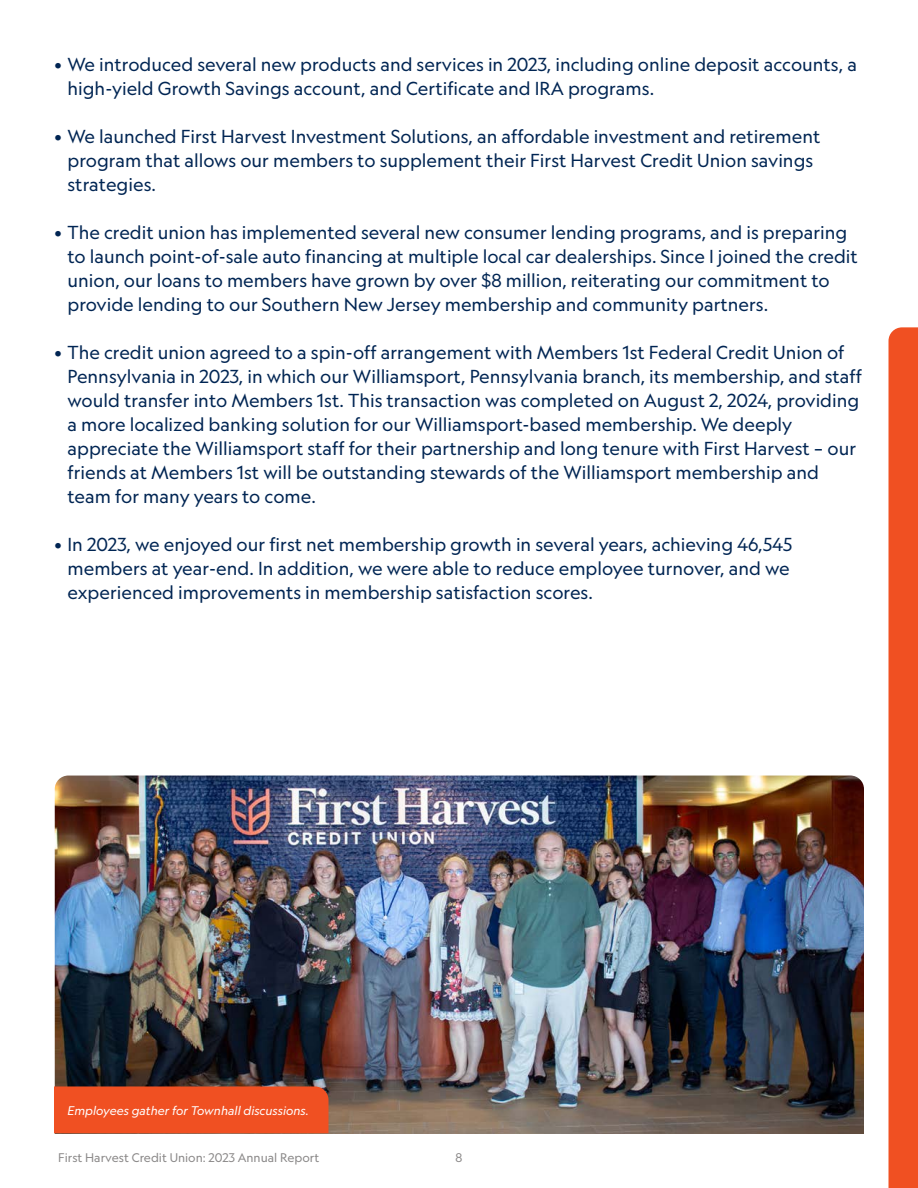
<style>
.page{position:relative;width:918px;height:1188px;background:#fff}
.page>*{position:absolute;margin:0;border:0;box-sizing:border-box;transform-origin:0 0}
.t1{font:18px/24px "Geograph";color:#002553}
.t2{font:12px "Geograph";color:#8a8888}
.Body_Text{font:italic 12px "Geograph";color:#fff}
</style>
<div class="page">
<div style="left:889px;top:327px;width:29px;height:861px;background:#f05022"></div>
<img style="left:55px;top:776px;width:809px;height:358px">
<div style="left:54px;top:1086px;width:274px;height:47px;background:#f05022"></div>
<p class="t1" style="left:68px;top:52px;width:791px;text-indent:-14px">• We introduced several new products and services in 2023, including online deposit accounts, a high-yield Growth Savings account, and Certificate and IRA programs.</p>
<p class="t1" style="left:68px;top:124px;width:755px;text-indent:-14px">• We launched First Harvest Investment Solutions, an affordable investment and retirement program that allows our members to supplement their First Harvest Credit Union savings strategies.</p>
<p class="t1" style="left:68px;top:220px;width:792px;text-indent:-14px">• The credit union has implemented several new consumer lending programs, and is preparing to launch point-of-sale auto financing at multiple local car dealerships. Since I joined the credit union, our loans to members have grown by over $8 million, reiterating our commitment to provide lending to our Southern New Jersey membership and community partners.</p>
<p class="t1" style="left:68px;top:340px;width:796px;text-indent:-14px">• The credit union agreed to a spin-off arrangement with Members 1st Federal Credit Union of Pennsylvania in 2023, in which our Williamsport, Pennsylvania branch, its membership, and staff would transfer into Members 1st. This transaction was completed on August 2, 2024, providing a more localized banking solution for our Williamsport-based membership. We deeply appreciate the Williamsport staff for their partnership and long tenure with First Harvest – our friends at Members 1st will be outstanding stewards of the Williamsport membership and team for many years to come.</p>
<p class="t1" style="left:68px;top:532px;width:726px;text-indent:-14px">• In 2023, we enjoyed our first net membership growth in several years, achieving 46,545 members at year-end. In addition, we were able to reduce employee turnover, and we experienced improvements in membership satisfaction scores.</p>
<p class="Body_Text" style="left:68px;top:1103px;width:243px">Employees gather for Townhall discussions.</p>
<p class="t2" style="left:58px;top:1150px;width:263px">First Harvest Credit Union: 2023 Annual Report</p>
<p class="t2" style="left:456px;top:1150px;width:8px">8</p>
</div>
